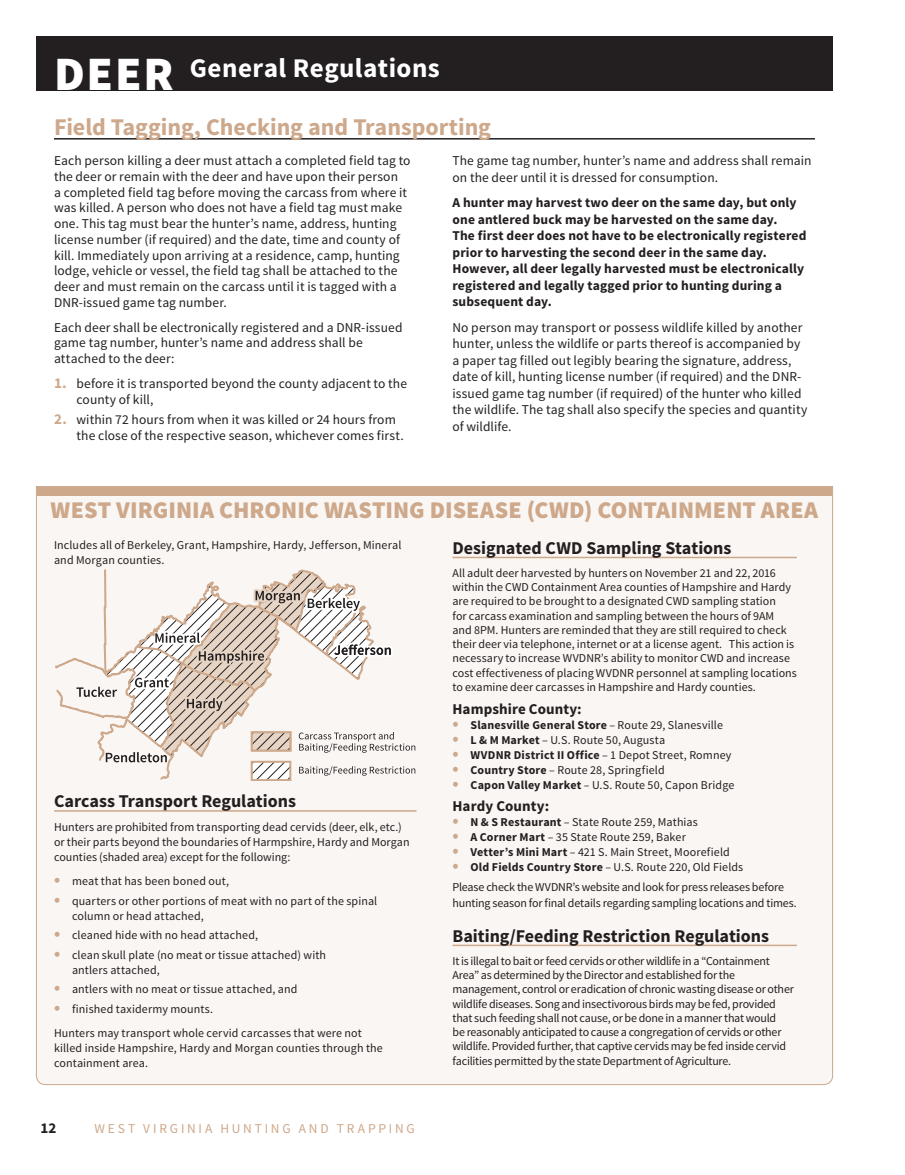
<style>
.page{position:relative;width:905px;height:1175px;background:#fff}
.page>*{position:absolute;margin:0;border:0;box-sizing:border-box;transform-origin:0 0}
.t1{font:700 27px "Source Sans Pro";letter-spacing:.015em;color:#fff}
.t2{font:900 24px "Source Sans Pro";color:#cda88b}
.t3{font:700 24px "Source Sans Pro";letter-spacing:-.005em;color:#cda88b}
.t4{font:700 18px "Source Sans Pro";color:#231f20}
.t5{font:700 15px "Source Sans Pro";letter-spacing:.005em;color:#231f20}
.t6{font:13.5px/15.8px "Source Sans Pro";letter-spacing:.005em;color:#231f20}
.t7{font:700 13.5px/16.5px "Source Sans Pro";letter-spacing:.01em;color:#231f20}
.t8{font:13.5px "Source Sans Pro";letter-spacing:.205em;color:#cda88b}
.t9{font:12px/14.2px "Source Sans Pro";color:#231f20}
.t10{font:12px/14.2px "Source Sans Pro";letter-spacing:-.02em;color:#231f20}
.t11{font:700 12px "Source Sans Pro";letter-spacing:.015em;color:#231f20}
.s1{font-weight:900;font-size:48px}
.s2{font-weight:700;font-size:15px;color:#cda88b}
.s3{font-weight:700;font-size:18px;color:#cda88b}
.s4{font-size:18px;color:#cda88b}
.s5{font-weight:400}
.s6{font-weight:700}
</style>
<div class="page">
<div style="left:36px;top:36px;width:796px;height:54px;background:#231f20"></div>
<hr style="left:54px;top:138px;width:760px;height:2px;background:#231f20">
<div style="left:36px;top:486px;width:797px;height:599px;background:#faf6f3"></div>
<hr style="left:54px;top:810px;width:362px;height:1px;background:#cda88b">
<svg style="left:55px;top:570px;width:360px;height:210px"></svg>
<hr style="left:452px;top:556px;width:344px;height:2px;background:#cda88b">
<hr style="left:452px;top:944px;width:344px;height:2px;background:#cda88b">
<h1 class="t1" style="left:54px;top:50px;width:387px"><span class="s1">DEER</span> General Regulations</h1>
<h2 class="t3" style="left:54px;top:112px;width:438px">Field Tagging, Checking and Transporting</h2>
<p class="t6" style="left:54px;top:153px;width:358px">Each person killing a deer must attach a completed field tag to the deer or remain with the deer and have upon their person<br>a completed field tag before moving the carcass from where it was killed. A person who does not have a field tag must make one. This tag must bear the hunter’s name, address, hunting license number (if required) and the date, time and county of kill. Immediately upon arriving at a residence, camp, hunting lodge, vehicle or vessel, the field tag shall be attached to the deer and must remain on the carcass until it is tagged with a DNR-issued game tag number.</p>
<p class="t6" style="left:54px;top:319px;width:350px">Each deer shall be electronically registered and a DNR-issued game tag number, hunter’s name and address shall be attached to the deer:</p>
<p class="t6" style="left:76px;top:376px;width:332px;text-indent:-22px"><span class="s2">1.</span> before it is transported beyond the county adjacent to the county of kill,</p>
<p class="t6" style="left:76px;top:411px;width:329px;line-height:16.5px;text-indent:-22px"><span class="s2">2.</span> within 72 hours from when it was killed or 24 hours from the close of the respective season, whichever comes first.</p>
<p class="t6" style="left:452px;top:152px;width:360px;line-height:16.5px">The game tag number, hunter’s name and address shall remain on the deer until it is dressed for consumption.</p>
<p class="t7" style="left:452px;top:195px;width:355px">A hunter may harvest two deer on the same day, but only one antlered buck may be harvested on the same day.<br>The first deer does not have to be electronically registered prior to harvesting the second deer in the same day.<br>However, all deer legally harvested must be electronically registered and legally tagged prior to hunting during a subsequent day.</p>
<p class="t6" style="left:452px;top:319px;width:356px;line-height:16.5px">No person may transport or possess wildlife killed by another hunter, unless the wildlife or parts thereof is accompanied by a paper tag filled out legibly bearing the signature, address, date of kill, hunting license number (if required) and the DNR&shy;issued game tag number (if required) of the hunter who killed the wildlife. The tag shall also specify the species and quantity of wildlife.</p>
<h2 class="t2" style="left:51px;top:495px;width:769px">WEST VIRGINIA CHRONIC WASTING DISEASE (CWD) CONTAINMENT AREA</h2>
<p class="t9" style="left:54px;top:538px;width:349px;line-height:15px">Includes all of Berkeley, Grant, Hampshire, Hardy, Jefferson, Mineral and Morgan counties.</p>
<h3 class="t4" style="left:54px;top:789px;width:243px">Carcass Transport Regulations</h3>
<p class="t9" style="left:54px;top:820px;width:357px;line-height:15px">Hunters are prohibited from transporting dead cervids (deer, elk, etc.) or their parts beyond the boundaries of Harmpshire, Hardy and Morgan counties (shaded area) except for the following:</p>
<p class="t9" style="left:54px;top:874px;width:176px"><span class="s3">•</span> meat that has been boned out,</p>
<p class="t9" style="left:72px;top:893px;width:307px;line-height:15px;text-indent:-18px"><span class="s3">•</span> quarters or other portions of meat with no part of the spinal column or head attached,</p>
<p class="t9" style="left:54px;top:928px;width:206px"><span class="s3">•</span> cleaned hide with no head attached,</p>
<p class="t9" style="left:72px;top:947px;width:255px;line-height:15px;text-indent:-18px"><span class="s3">•</span> clean skull plate (no meat or tissue attached) with antlers attached,</p>
<p class="t9" style="left:54px;top:982px;width:245px"><span class="s3">•</span> antlers with no meat or tissue attached, and</p>
<p class="t9" style="left:54px;top:997px;width:309px;line-height:24px"><span class="s3">•</span> finished taxidermy mounts.<br>Hunters may transport whole cervid carcasses that were not</p>
<p class="t9" style="left:54px;top:1040px;width:330px;line-height:15px">killed inside Hampshire, Hardy and Morgan counties through the containment area.</p>
<p class="t5" style="left:40px;top:1118px;width:17px">12</p>
<p class="t8" style="left:94px;top:1119px;width:322px">WEST VIRGINIA HUNTING AND TRAPPING</p>
<h3 class="t4" style="left:452px;top:536px;width:280px">Designated CWD Sampling Stations</h3>
<p class="t9" style="left:452px;top:566px;width:346px">All adult deer harvested by hunters on November 21 and 22, 2016 within the CWD Containment Area counties of Hampshire and Hardy are required to be brought to a designated CWD sampling station<br>for carcass examination and sampling between the hours of 9AM<br>and 8PM. Hunters are reminded that they are still required to check their deer via telephone, internet or at a license agent. This action is necessary to increase WVDNR’s ability to monitor CWD and increase cost effectiveness of placing WVDNR personnel at sampling locations to examine deer carcasses in Hampshire and Hardy counties.</p>
<p class="t5" style="left:452px;top:699px;width:131px">Hampshire County:</p>
<p class="t11" style="left:452px;top:717px;width:272px"><span class="s4">•</span> Slanesville General Store <span class="s5">– Route 29, Slanesville</span></p>
<p class="t9" style="left:452px;top:732px;width:214px"><span class="s3">•</span> <span class="s6">L &amp; M Market</span> – U.S. Route 50, Augusta</p>
<p class="t11" style="left:452px;top:747px;width:280px"><span class="s4">•</span> WVDNR District II Office <span class="s5">– 1 Depot Street, Romney</span></p>
<p class="t9" style="left:452px;top:762px;width:214px"><span class="s3">•</span> <span class="s6">Country Store</span> – Route 28, Springfield</p>
<p class="t9" style="left:452px;top:777px;width:283px"><span class="s3">•</span> <span class="s6">Capon Valley Market</span> – U.S. Route 50, Capon Bridge</p>
<p class="t5" style="left:452px;top:796px;width:98px">Hardy County:</p>
<p class="t9" style="left:452px;top:815px;width:247px"><span class="s3">•</span> <span class="s6">N &amp; S Restaurant</span> – State Route 259, Mathias</p>
<p class="t9" style="left:452px;top:830px;width:235px"><span class="s3">•</span> <span class="s6">A Corner Mart</span> – 35 State Route 259, Baker</p>
<p class="t9" style="left:452px;top:845px;width:279px"><span class="s3">•</span> <span class="s6">Vetter’s Mini Mart</span> – 421 S. Main Street, Moorefield</p>
<p class="t9" style="left:452px;top:857px;width:333px;line-height:19.5px"><span class="s3">•</span> <span class="s6">Old Fields Country Store</span> – U.S. Route 220, Old Fields<br>Please check the WVDNR’s website and look for press releases before</p>
<p class="t9" style="left:452px;top:896px;width:346px">hunting season for final details regarding sampling locations and times.</p>
<h3 class="t4" style="left:452px;top:924px;width:318px">Baiting/Feeding Restriction Regulations</h3>
<p class="t10" style="left:452px;top:954px;width:343px">It is illegal to bait or feed cervids or other wildlife in a “Containment Area” as determined by the Director and established for the management, control or eradication of chronic wasting disease or other wildlife diseases. Song and insectivorous birds may be fed, provided that such feeding shall not cause, or be done in a manner that would<br>be reasonably anticipated to cause a congregation of cervids or other wildlife. Provided further, that captive cervids may be fed inside cervid facilities permitted by the state Department of Agriculture.</p>
</div>
